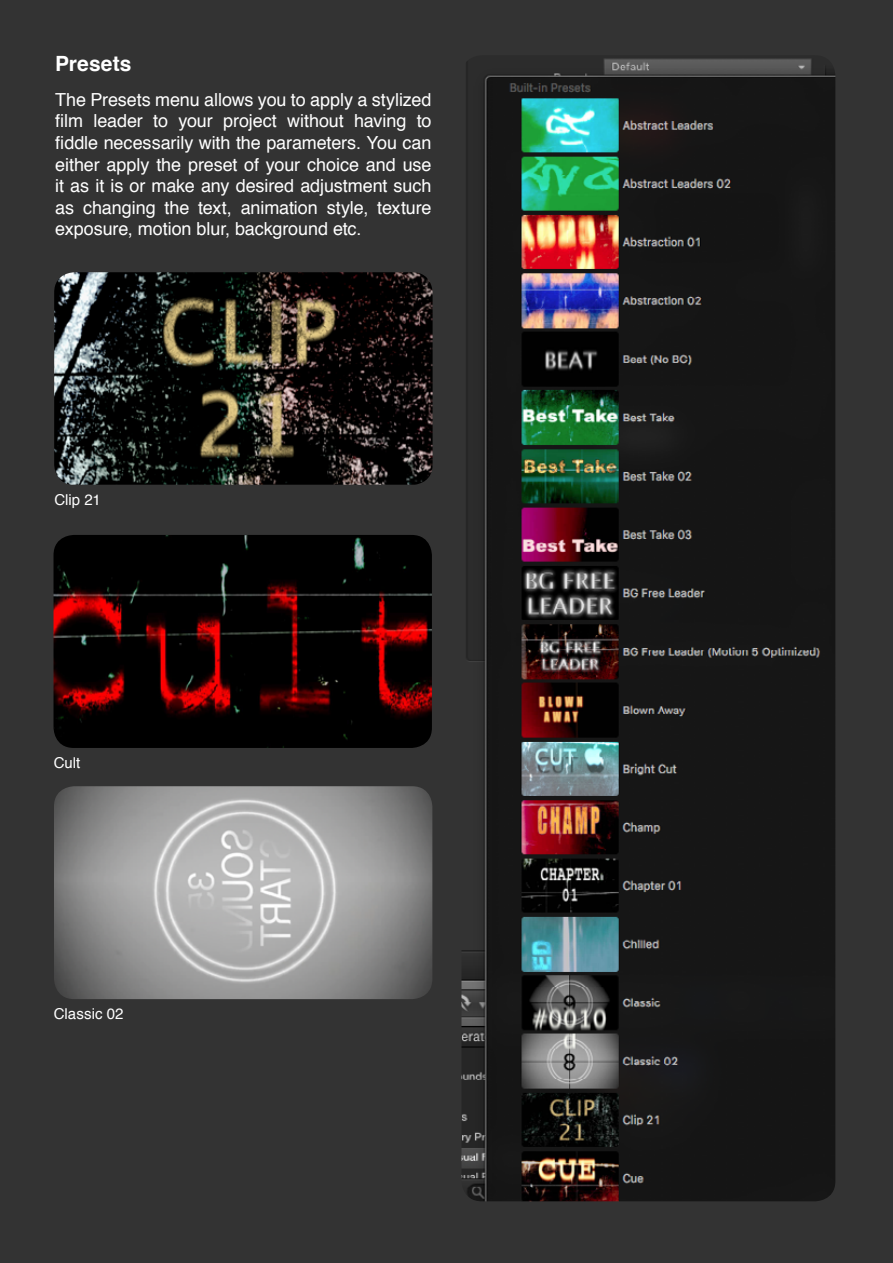
<style>
.page{position:relative;width:893px;height:1263px;background:#333}
.page>*{position:absolute;margin:0;border:0;box-sizing:border-box;transform-origin:0 0}
.t1{font:700 21px "Helvetica";color:#fff}
.t2{font:18px/21.6px "Helvetica";letter-spacing:-.005em;color:#fff;text-align:justify}
.t3{font:15px "Helvetica";color:#fff}
</style>
<div class="page">
<img style="left:461px;top:59px;width:374px;height:1142px">
<img style="left:54px;top:272px;width:379px;height:213px">
<img style="left:54px;top:786px;width:378px;height:213px">
<img style="left:54px;top:535px;width:378px;height:213px">
<p class="t1" style="left:55px;top:47px;width:78px">Presets</p>
<p class="t2" style="left:55px;top:89px;width:378px">The Presets menu allows you to apply a stylized film leader to your project without having to fiddle necessarily with the parameters. You can either apply the preset of your choice and use it as it is or make any desired adjustment such as changing the text, animation style, texture exposure, motion blur, background etc.</p>
<p class="t3" style="left:54px;top:488px;width:48px">Clip 21</p>
<p class="t3" style="left:54px;top:751px;width:28px">Cult</p>
<p class="t3" style="left:54px;top:1002px;width:71px">Classic 02</p>
</div>
